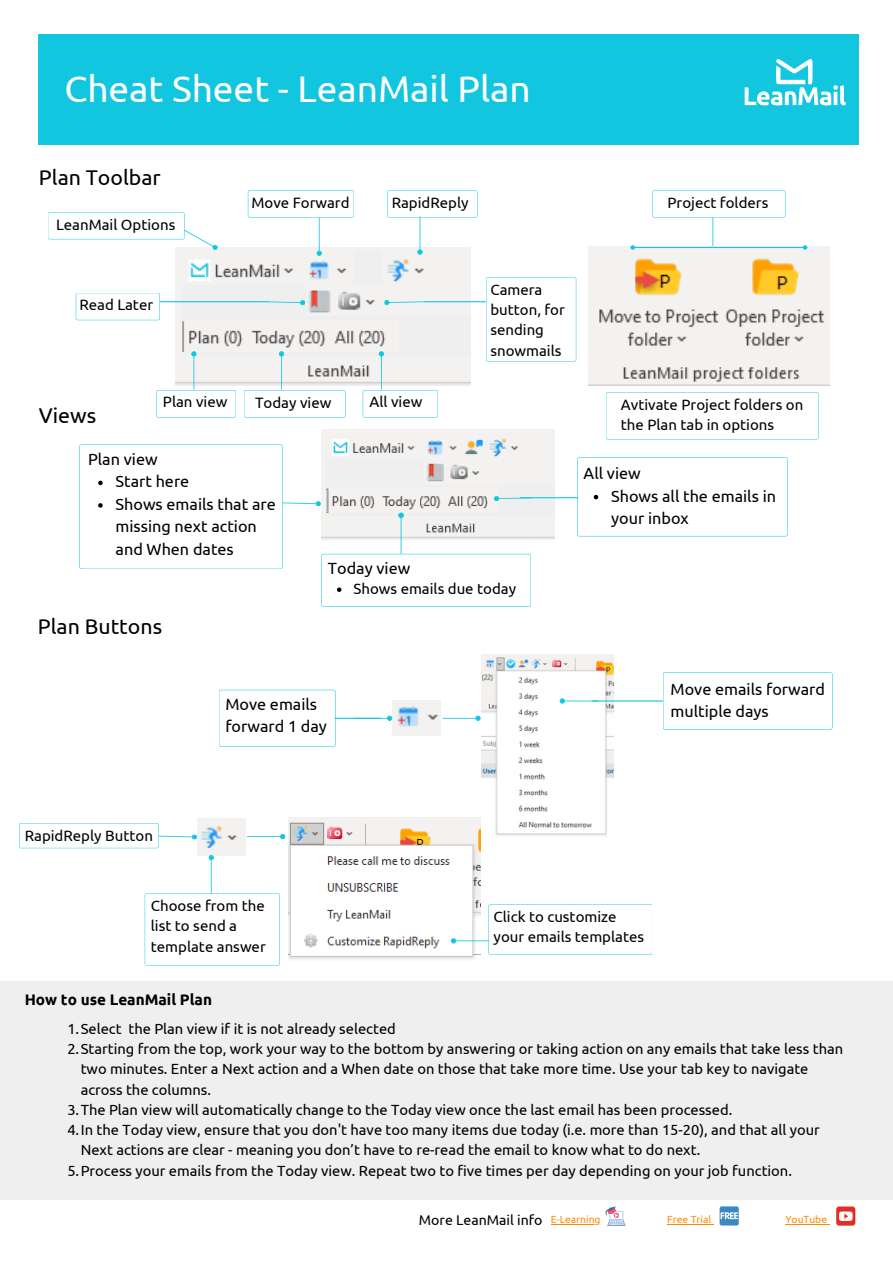
<style>
.page{position:relative;width:893px;height:1264px;background:#fff}
.page>*{position:absolute;margin:0;border:0;box-sizing:border-box;transform-origin:0 0}
.t1{font:37.05px "Ubuntu";color:#fff}
.t2{font:21.3px "Ubuntu";color:#000}
.t3{font:16.2px/22.5px "Ubuntu";color:#000}
.t4{font:700 15.3px "Ubuntu";color:#000}
.t5{font:15px/20.2px "Ubuntu";color:#000}
.t6{font:14.7px/20.2px "Ubuntu";color:#000}
.t7{font:14.1px "Ubuntu";color:#000}
.t8{font:10.35px "Ubuntu";color:#ff8a00}
</style>
<div class="page">
<div style="left:39px;top:34px;width:820px;height:110px;background:#12c6df"></div>
<svg style="left:744px;top:59px;width:101px;height:47px"></svg>
<div style="left:1px;top:981px;width:891px;height:218px;background:#efefef"></div>
<svg style="left:605px;top:1206px;width:20px;height:20px"></svg>
<div style="left:719px;top:1206px;width:19px;height:19px;background:#3b88c3;border-radius:2px"></div>
<svg style="left:720px;top:1212px;width:18px;height:7px"></svg>
<div style="left:836px;top:1206px;width:19px;height:19px;background:#e52d27;border-radius:3px"></div>
<svg style="left:839px;top:1211px;width:13px;height:9px"></svg>
<img style="left:176px;top:247px;width:294px;height:138px">
<div style="left:182px;top:316px;width:289px;height:39px;background:#efefef"></div>
<div style="left:182px;top:284px;width:123px;height:32px;background:#efefef"></div>
<img style="left:182px;top:321px;width:204px;height:30px">
<svg style="left:362px;top:351px;width:76px;height:66px"></svg>
<svg style="left:244px;top:351px;width:101px;height:66px"></svg>
<svg style="left:156px;top:351px;width:80px;height:66px"></svg>
<svg style="left:248px;top:190px;width:106px;height:66px"></svg>
<svg style="left:76px;top:293px;width:84px;height:27px"></svg>
<svg style="left:267px;top:300px;width:38px;height:5px"></svg>
<svg style="left:48px;top:212px;width:170px;height:38px"></svg>
<img style="left:321px;top:430px;width:233px;height:109px">
<div style="left:326px;top:484px;width:228px;height:31px;background:#efefef"></div>
<img style="left:392px;top:701px;width:48px;height:35px">
<svg style="left:219px;top:689px;width:116px;height:57px"></svg>
<svg style="left:354px;top:715px;width:38px;height:6px"></svg>
<img style="left:197px;top:818px;width:48px;height:37px">
<img style="left:481px;top:654px;width:132px;height:182px">
<svg style="left:442px;top:715px;width:38px;height:6px"></svg>
<svg style="left:662px;top:672px;width:170px;height:57px"></svg>
<svg style="left:559px;top:698px;width:39px;height:5px"></svg>
<img style="left:288px;top:818px;width:192px;height:142px">
<svg style="left:247px;top:834px;width:38px;height:5px"></svg>
<svg style="left:145px;top:855px;width:135px;height:110px"></svg>
<svg style="left:451px;top:904px;width:201px;height:50px"></svg>
<div style="left:354px;top:251px;width:27px;height:32px;background:#efefef"></div>
<svg style="left:387px;top:190px;width:90px;height:65px"></svg>
<hr style="left:335px;top:717px;width:45px;height:1px;background:#12c6df">
<hr style="left:592px;top:700px;width:70px;height:1px;background:#12c6df">
<hr style="left:160px;top:301px;width:108px;height:1px;background:#12c6df">
<hr style="left:520px;top:497px;width:57px;height:1px;background:#12c6df">
<svg style="left:652px;top:190px;width:133px;height:57px"></svg>
<img style="left:588px;top:247px;width:241px;height:138px">
<svg style="left:577px;top:457px;width:210px;height:79px"></svg>
<hr style="left:550px;top:1223px;width:50px;height:1px;background:#ff8a00">
<hr style="left:785px;top:1223px;width:42px;height:1px;background:#ff8a00">
<hr style="left:667px;top:1223px;width:44px;height:1px;background:#ff8a00">
<svg style="left:79px;top:444px;width:463px;height:163px"></svg>
<svg style="left:486px;top:277px;width:90px;height:84px"></svg>
<svg style="left:19px;top:823px;width:178px;height:25px"></svg>
<svg style="left:384px;top:300px;width:38px;height:5px"></svg>
<hr style="left:423px;top:301px;width:62px;height:1px;background:#12c6df">
<hr style="left:635px;top:247px;width:167px;height:1px;background:#12c6df">
<svg style="left:630px;top:245px;width:5px;height:5px"></svg>
<svg style="left:802px;top:245px;width:5px;height:5px"></svg>
<svg style="left:606px;top:392px;width:212px;height:47px"></svg>
<p class="t1" style="left:64px;top:67px;width:468px">Cheat Sheet - LeanMail Plan</p>
<p class="t2" style="left:39px;top:165px;width:123px">Plan Toolbar</p>
<p class="t5" style="left:56px;top:214px;width:121px">LeanMail Options</p>
<p class="t5" style="left:251px;top:192px;width:100px">Move Forward</p>
<p class="t5" style="left:391px;top:192px;width:78px">RapidReply</p>
<p class="t5" style="left:667px;top:192px;width:102px">Project folders</p>
<p class="t5" style="left:79px;top:295px;width:75px">Read Later</p>
<p class="t2" style="left:39px;top:403px;width:59px">Views</p>
<p class="t5" style="left:163px;top:392px;width:66px">Plan view</p>
<p class="t5" style="left:255px;top:392px;width:78px">Today view</p>
<p class="t3" style="left:88px;top:447px;width:71px">Plan view</p>
<p class="t3" style="left:116px;top:470px;width:75px">Start here</p>
<p class="t3" style="left:116px;top:492px;width:162px">Shows emails that are missing next action and When dates</p>
<p class="t5" style="left:369px;top:392px;width:54px">All view</p>
<p class="t5" style="left:490px;top:279px;width:76px">Camera button, for sending snowmails</p>
<p class="t2" style="left:38px;top:614px;width:126px">Plan Buttons</p>
<p class="t3" style="left:328px;top:556px;width:84px">Today view</p>
<p class="t5" style="left:353px;top:578px;width:164px">Shows emails due today</p>
<p class="t5" style="left:621px;top:394px;width:184px">Avtivate Project folders on the Plan tab in options</p>
<p class="t3" style="left:583px;top:462px;width:59px">All view</p>
<p class="t3" style="left:611px;top:484px;width:166px">Shows all the emails in your inbox</p>
<p class="t3" style="left:225px;top:692px;width:103px">Move emails forward 1 day</p>
<p class="t3" style="left:670px;top:677px;width:156px">Move emails forward multiple days</p>
<p class="t5" style="left:25px;top:825px;width:130px">RapidReply Button</p>
<p class="t5" style="left:151px;top:895px;width:116px">Choose from the list to send a template answer</p>
<p class="t5" style="left:493px;top:906px;width:152px">Click to customize your emails templates</p>
<p class="t4" style="left:25px;top:991px;width:189px">How to use LeanMail Plan</p>
<p class="t6" style="left:67px;top:1018px;width:330px">1.Select the Plan view if it is not already selected</p>
<p class="t6" style="left:81px;top:1038px;width:763px;text-indent:-13px">2.Starting from the top, work your way to the bottom by answering or taking action on any emails that take less than two minutes. Enter a Next action and a When date on those that take more time. Use your tab key to navigate across the columns.</p>
<p class="t6" style="left:67px;top:1099px;width:666px">3.The Plan view will automatically change to the Today view once the last email has been processed.</p>
<p class="t6" style="left:81px;top:1119px;width:740px;text-indent:-13px">4.In the Today view, ensure that you don't have too many items due today (i.e. more than 15-20), and that all your<br>Next actions are clear - meaning you don’t have to re-read the email to know what to do next.</p>
<p class="t6" style="left:67px;top:1160px;width:726px">5.Process your emails from the Today view. Repeat two to five times per day depending on your job function.</p>
<p class="t7" style="left:419px;top:1211px;width:125px">More LeanMail info</p>
<p class="t8" style="left:550px;top:1213px;width:51px">E-Learning</p>
<p class="t8" style="left:667px;top:1213px;width:45px">Free Trial</p>
<p class="t8" style="left:785px;top:1213px;width:43px">YouTube</p>
</div>
